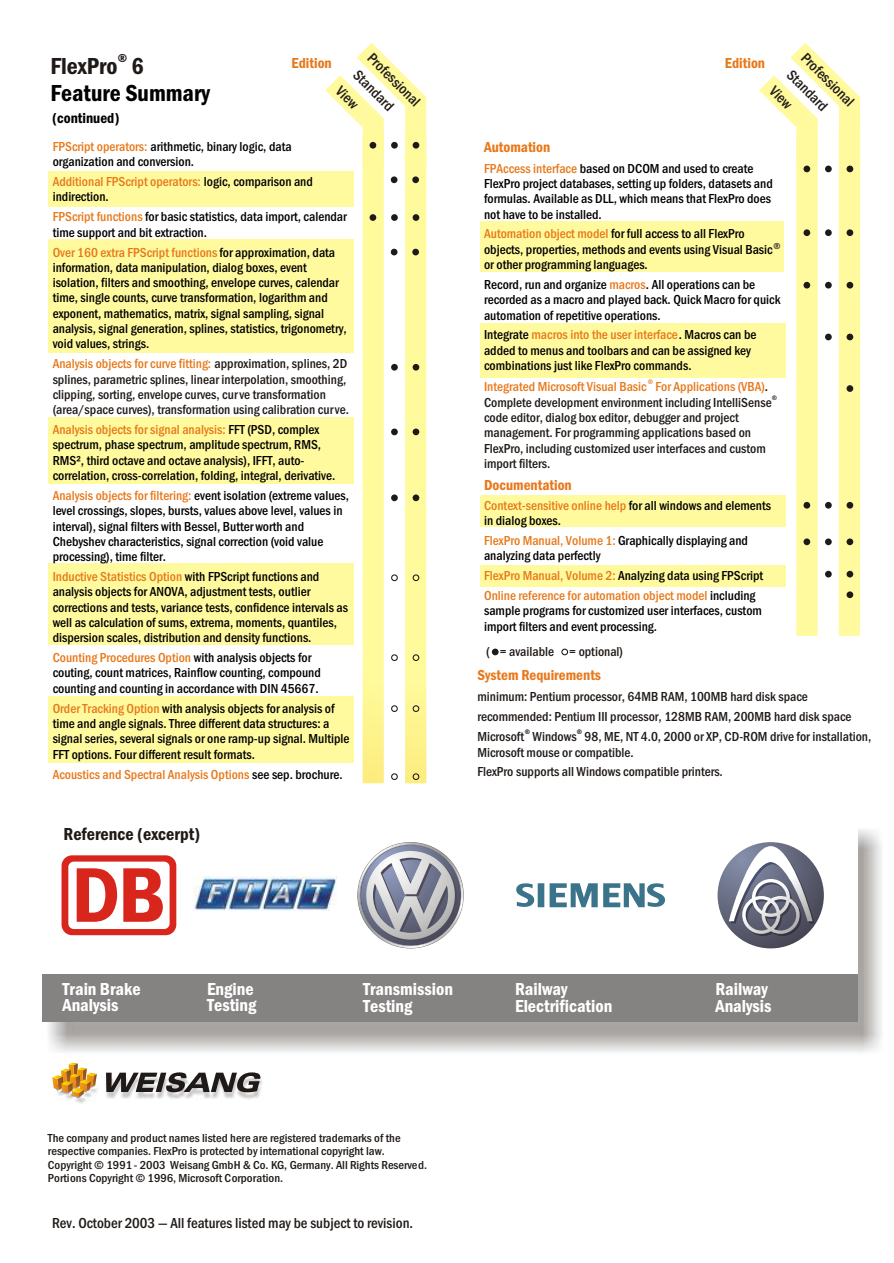
<style>
.page{position:relative;width:894px;height:1263px;background:#fff}
.page>*{position:absolute;margin:0;border:0;box-sizing:border-box;transform-origin:0 0}
.t1{font:24px "Franklin Gothic Demi Cond";color:#000}
.t2{font:24px "Franklin Gothic Demi Cond";color:#1f1a17}
.t3{font:18px/16.4px "Franklin Gothic Demi Cond";color:#fff}
.t4{font:18px "Franklin Gothic Demi Cond";color:#1f1a17}
.t5{font:15px "Franklin Gothic Medium Cond";color:#1f1a17}
.t6{font:15px "Franklin Gothic Demi Cond";color:#e8781a}
.t7{font:15px "Franklin Gothic Demi Cond";color:#000}
.t8{font:13.5px/15.3px "Franklin Gothic Medium Cond";color:#000}
.t9{font:13.5px/15.3px "Franklin Gothic Medium Cond";color:#1f1a17}
.t10{font:13.5px/20px "Franklin Gothic Medium Cond";color:#e8781a}
.t11{font:12px/13.6px "Franklin Gothic Medium Cond";color:#1f1a17;scale:1.05 1}
.t12{font:12px "Franklin Gothic Demi Cond";color:#1f1a17}
.t13{font:9px "Franklin Gothic Medium Cond";color:#1f1a17}
.t14{font:6.75px "Franklin Gothic Medium Cond";color:#000}
.t15{font:6.75px "Franklin Gothic Medium Cond";color:#e8781a}
.t16{font:6.75px "Franklin Gothic Medium Cond";color:#1f1a17}
.s1{color:#e8781a}
.s2{color:#000}
.s3{color:#1f1a17}
</style>
<div class="page">
<div style="left:43px;top:975px;width:815px;height:47px;background:#858282"></div>
<div style="left:480px;top:565px;width:306px;height:22px;background:#fffa9e"></div>
<div style="left:480px;top:495px;width:306px;height:32px;background:#fffa9e"></div>
<div style="left:480px;top:323px;width:306px;height:54px;background:#fffa9e"></div>
<div style="left:480px;top:221px;width:304px;height:51px;background:#fffa9e"></div>
<div style="left:48px;top:696px;width:306px;height:67px;background:#fffa9e"></div>
<div style="left:48px;top:239px;width:306px;height:114px;background:#fffa9e"></div>
<div style="left:48px;top:417px;width:306px;height:66px;background:#fffa9e"></div>
<div style="left:48px;top:564px;width:306px;height:81px;background:#fffa9e"></div>
<div style="left:48px;top:171px;width:306px;height:36px;background:#fffa9e"></div>
<img style="left:106px;top:1080px;width:157px;height:19px">
<svg style="left:106px;top:1072px;width:155px;height:20px"></svg>
<img style="left:66px;top:1089px;width:32px;height:15px">
<svg style="left:52px;top:1063px;width:45px;height:34px"></svg>
<svg style="left:62px;top:855px;width:114px;height:80px"></svg>
<svg style="left:516px;top:883px;width:149px;height:24px"></svg>
<svg style="left:357px;top:842px;width:107px;height:106px"></svg>
<svg style="left:718px;top:842px;width:106px;height:106px;background:#5b5d6f"></svg>
<svg style="left:729px;top:846px;width:85px;height:90px"></svg>
<div style="left:492px;top:649px;width:7px;height:6px;background:#1f1a17;border-radius:50%"></div>
<svg style="left:561px;top:649px;width:7px;height:6px"></svg>
<svg style="left:325px;top:43px;width:101px;height:740px"></svg>
<svg style="left:759px;top:43px;width:101px;height:593px"></svg>
<img style="left:193px;top:877px;width:143px;height:33px">
<p class="t12" style="left:118px;top:54px;width:11px">®</p>
<h1 class="t2" style="left:51px;top:57px;width:95px">FlexPro 6</h1>
<h1 class="t1" style="left:51px;top:84px;width:161px">Feature Summary</h1>
<p class="t7" style="left:52px;top:113px;width:69px">(continued)</p>
<p class="t5" style="left:374px;top:51px;width:70px;rotate:45deg">Professional</p>
<p class="t6" style="left:292px;top:57px;width:42px">Edition</p>
<p class="t5" style="left:360px;top:68px;width:53px;rotate:45deg">Standard</p>
<p class="t5" style="left:342px;top:84px;width:27px;rotate:45deg">View</p>
<p class="t8" style="left:53px;top:140px;width:240px"><span class="s1">FPScript operators:</span> arithmetic, binary logic, data</p>
<p class="t10" style="left:53px;top:173px;width:262px">Additional FPScript operators: <span class="s2">logic, comparison and</span></p>
<p class="t8" style="left:53px;top:210px;width:296px"><span class="s1">FPScript functions</span> for basic statistics, data import, calendar</p>
<p class="t10" style="left:53px;top:243px;width:284px">Over 160 extra FPScript functions<span class="s2">for approximation, data</span></p>
<p class="t8" style="left:53px;top:155px;width:143px">organization and conversion.</p>
<p class="t8" style="left:53px;top:190px;width:58px">indirection.</p>
<p class="t8" style="left:53px;top:226px;width:156px">time support and bit extraction.</p>
<p class="t8" style="left:53px;top:261px;width:296px">information, data manipulation, dialog boxes, event isolation, filters and smoothing, envelope curves, calendar time, single counts, curve transformation, logarithm and exponent, mathematics, matrix, signal sampling, signal analysis, signal generation, splines, statistics, trigonometry, void values, strings.</p>
<p class="t10" style="left:53px;top:355px;width:296px">Analysis objects for curve fitting: <span class="s3">approximation, splines, 2D</span></p>
<p class="t9" style="left:53px;top:373px;width:298px">splines, parametric splines, linear interpolation, smoothing, clipping, sorting, envelope curves, curve transformation (area/space curves), transformation using calibration curve.</p>
<p class="t10" style="left:53px;top:421px;width:268px">Analysis objects for signal analysis: <span class="s2">FFT (PSD, complex</span></p>
<p class="t8" style="left:53px;top:438px;width:284px">spectrum, phase spectrum, amplitude spectrum, RMS,<br>RMS², third octave and octave analysis), IFFT, auto&shy;correlation, cross-correlation, folding, integral, derivative.</p>
<p class="t8" style="left:53px;top:504px;width:291px">level crossings, slopes, bursts, values above level, values in interval), signal filters with Bessel, Butterworth and Chebyshev characteristics, signal correction (void value processing), time filter.</p>
<p class="t8" style="left:53px;top:585px;width:297px">analysis objects for ANOVA, adjustment tests, outlier corrections and tests, variance tests, confidence intervals as well as calculation of sums, extrema, moments, quantiles, dispersion scales, distribution and density functions.</p>
<p class="t8" style="left:53px;top:666px;width:270px">couting, count matrices, Rainflow counting, compound counting and counting in accordance with DIN 45667.</p>
<p class="t8" style="left:53px;top:717px;width:298px">time and angle signals. Three different data structures: a signal series, several signals or one ramp-up signal. Multiple<br>FFT options. Four different result formats.</p>
<p class="t8" style="left:53px;top:489px;width:298px"><span class="s1">Analysis objects for filtering:</span> event isolation (extreme values,</p>
<p class="t10" style="left:53px;top:568px;width:268px">Inductive Statistics Option <span class="s2">with FPScript functions and</span></p>
<p class="t10" style="left:53px;top:649px;width:260px">Counting Procedures Option <span class="s2">with analysis objects for</span></p>
<p class="t8" style="left:53px;top:702px;width:283px"><span class="s1">Order Tracking Option</span> with analysis objects for analysis of</p>
<p class="t10" style="left:53px;top:765px;width:291px">Acoustics and Spectral Analysis Options <span class="s2">see sep. brochure.</span></p>
<h2 class="t4" style="left:64px;top:827px;width:138px">Reference (excerpt)</h2>
<p class="t5" style="left:808px;top:51px;width:70px;rotate:45deg">Professional</p>
<p class="t6" style="left:725px;top:57px;width:42px">Edition</p>
<p class="t5" style="left:793px;top:68px;width:53px;rotate:45deg">Standard</p>
<p class="t5" style="left:776px;top:84px;width:27px;rotate:45deg">View</p>
<p class="t6" style="left:484px;top:142px;width:68px">Automation</p>
<p class="t8" style="left:484px;top:162px;width:271px"><span class="s1">FPAccess interface</span> based on DCOM and used to create</p>
<p class="t8" style="left:484px;top:177px;width:290px">FlexPro project databases, setting up folders, datasets and formulas. Available as DLL, which means that FlexPro does not have to be installed.</p>
<p class="t8" style="left:484px;top:243px;width:290px">objects, properties, methods and events using Visual Basic or other programming languages.</p>
<p class="t8" style="left:484px;top:293px;width:298px">recorded as a macro and played back. Quick Macro for quick automation of repetitive operations.</p>
<p class="t8" style="left:484px;top:344px;width:268px">added to menus and toolbars and can be assigned key combinations just like FlexPro commands.</p>
<p class="t8" style="left:484px;top:227px;width:262px"><span class="s1">Automation object model</span> for full access to all FlexPro</p>
<p class="t8" style="left:484px;top:278px;width:273px">Record, run and organize <span class="s1">macros</span>. All operations can be</p>
<p class="t10" style="left:484px;top:326px;width:274px"><span class="s2">Integrate</span> macros into the user interface<span class="s2">. Macros can be</span></p>
<p class="t15" style="left:648px;top:379px;width:7px">®</p>
<p class="t10" style="left:484px;top:377px;width:286px">Integrated Microsoft Visual Basic For Applications (VBA)<span class="s2">.</span></p>
<p class="t13" style="left:773px;top:243px;width:9px">®</p>
<p class="t16" style="left:772px;top:395px;width:7px">®</p>
<p class="t9" style="left:484px;top:395px;width:289px">Complete development environment including IntelliSense code editor, dialog box editor, debugger and project management. For programming applications based on FlexPro, including customized user interfaces and custom import filters.</p>
<p class="t6" style="left:484px;top:479px;width:89px">Documentation</p>
<p class="t10" style="left:484px;top:496px;width:289px">Context-sensitive online help <span class="s2">for all windows and elements</span></p>
<p class="t8" style="left:484px;top:534px;width:265px"><span class="s1">FlexPro Manual, Volume 1:</span> Graphically displaying and</p>
<p class="t10" style="left:484px;top:567px;width:281px">FlexPro Manual, Volume 2: <span class="s2">Analyzing data using FPScript<br></span>Online reference for automation object model <span class="s2">including</span></p>
<p class="t8" style="left:484px;top:514px;width:79px">in dialog boxes.</p>
<p class="t8" style="left:484px;top:549px;width:118px">analyzing data perfectly</p>
<p class="t8" style="left:484px;top:604px;width:279px">sample programs for customized user interfaces, custom import filters and event processing.</p>
<p class="t9" style="left:486px;top:645px;width:138px">( = available = optional)</p>
<p class="t6" style="left:477px;top:670px;width:125px">System Requirements</p>
<p class="t9" style="left:477px;top:687px;width:395px;line-height:20.2px">minimum: Pentium processor, 64MB RAM, 100MB hard disk space recommended: Pentium III processor, 128MB RAM, 200MB hard disk space<br>Microsoft Windows 98, ME, NT 4.0, 2000 or XP, CD-ROM drive for installation,</p>
<p class="t9" style="left:477px;top:743px;width:247px;line-height:20px">Microsoft mouse or compatible.<br>FlexPro supports all Windows compatible printers.</p>
<p class="t14" style="left:525px;top:730px;width:7px">®</p>
<p class="t14" style="left:577px;top:730px;width:7px">®</p>
<h2 class="t3" style="left:63px;top:982px;width:80px">Train Brake<br>Analysis</h2>
<h2 class="t3" style="left:207px;top:982px;width:51px">Engine<br>Testing</h2>
<h2 class="t3" style="left:363px;top:983px;width:91px">Transmission<br>Testing</h2>
<h2 class="t3" style="left:515px;top:983px;width:99px">Railway<br>Electrification</h2>
<h2 class="t3" style="left:715px;top:983px;width:58px">Railway<br>Analysis</h2>
<p class="t11" style="left:48px;top:1132px;width:363px">The company and product names listed here are registered trademarks of the respective companies. FlexPro is protected by international copyright law.<br>Copyright © 1991 - 2003 Weisang GmbH &amp; Co. KG, Germany. All Rights Reserved.<br>Portions Copyright © 1996, Microsoft Corporation.</p>
<p class="t5" style="left:52px;top:1218px;width:363px">Rev. October 2003 — All features listed may be subject to revision.</p>
</div>
